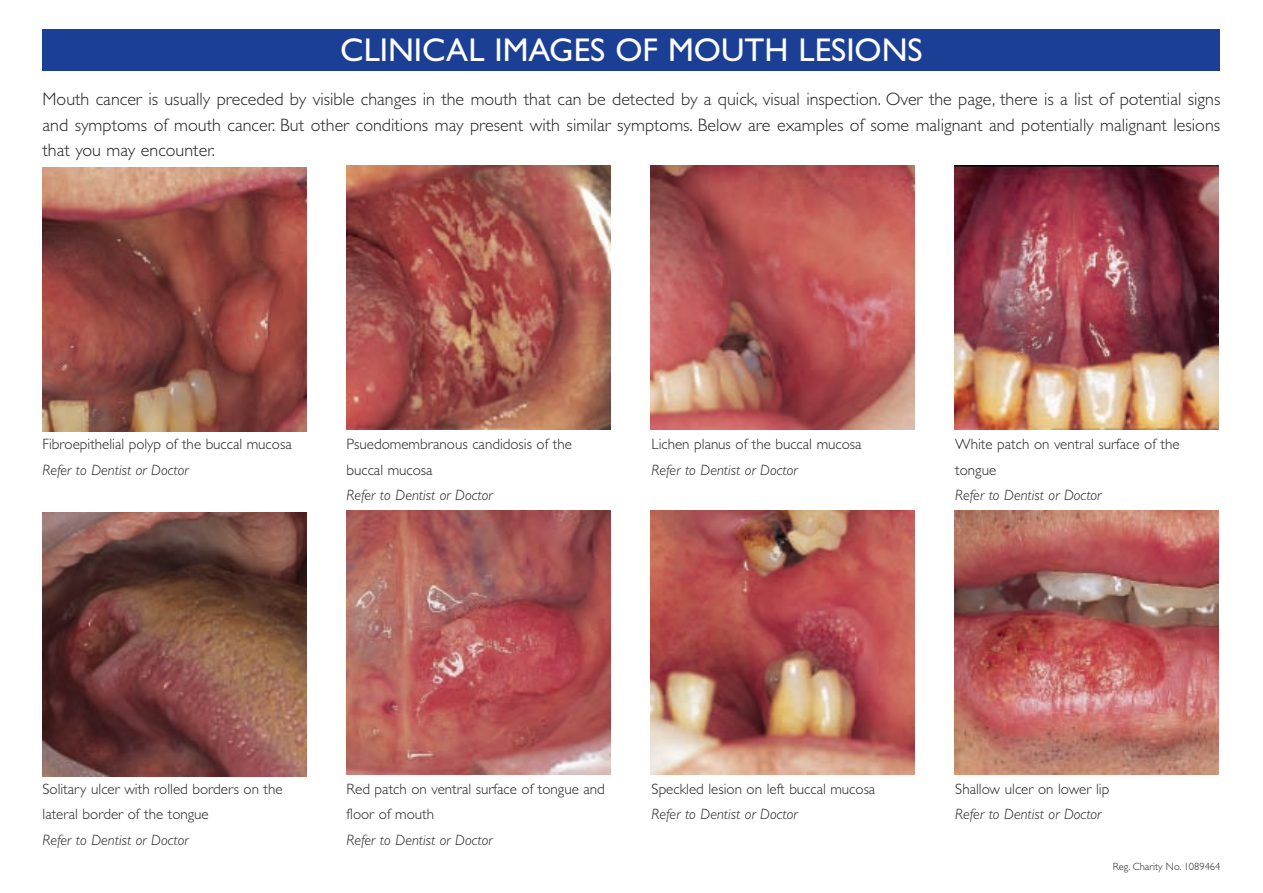
<style>
.page{position:relative;width:1263px;height:893px;background:#fff}
.page>*{position:absolute;margin:0;border:0;box-sizing:border-box;transform-origin:0 0}
.t1{font:33px "Gill Sans";color:#fff}
.t2{font:300 18px/25.5px "Gill Sans";color:#231f20;text-align:justify}
.t3{font:300 15px/25.5px "Gill Sans";color:#231f20}
.t4{font:italic 300 15px "Gill Sans";color:#231f20}
.t5{font:300 10.5px "Gill Sans";color:#231f20}
</style>
<div class="page">
<div style="left:43px;top:29px;width:1177px;height:41px;background:#1b3f94"></div>
<img style="left:43px;top:167px;width:263px;height:264px">
<img style="left:43px;top:512px;width:263px;height:264px">
<img style="left:347px;top:166px;width:263px;height:263px">
<img style="left:347px;top:511px;width:263px;height:263px">
<img style="left:651px;top:166px;width:263px;height:263px">
<img style="left:651px;top:511px;width:263px;height:263px">
<img style="left:955px;top:166px;width:263px;height:263px">
<img style="left:955px;top:511px;width:263px;height:263px">
<h1 class="t1" style="left:340px;top:30px;width:584px">CLINICAL IMAGES OF MOUTH LESIONS</h1>
<p class="t2" style="left:43px;top:86px;width:1179px">Mouth cancer is usually preceded by visible changes in the mouth that can be detected by a quick, visual inspection. Over the page, there is a list of potential signs and symptoms of mouth cancer. But other conditions may present with similar symptoms. Below are examples of some malignant and potentially malignant lesions that you may encounter.</p>
<p class="t3" style="left:43px;top:431px;width:251px">Fibroepithelial polyp of the buccal mucosa</p>
<p class="t4" style="left:43px;top:461px;width:148px">Refer to Dentist or Doctor</p>
<p class="t3" style="left:347px;top:431px;width:227px">Psuedomembranous candidosis of the buccal mucosa</p>
<p class="t4" style="left:347px;top:486px;width:148px">Refer to Dentist or Doctor</p>
<p class="t3" style="left:652px;top:431px;width:211px">Lichen planus of the buccal mucosa</p>
<p class="t4" style="left:652px;top:461px;width:148px">Refer to Dentist or Doctor</p>
<p class="t3" style="left:955px;top:431px;width:226px">White patch on ventral surface of the tongue</p>
<p class="t4" style="left:955px;top:486px;width:148px">Refer to Dentist or Doctor</p>
<p class="t3" style="left:43px;top:776px;width:242px">Solitary ulcer with rolled borders on the lateral border of the tongue</p>
<p class="t4" style="left:43px;top:831px;width:148px">Refer to Dentist or Doctor</p>
<p class="t3" style="left:347px;top:776px;width:260px">Red patch on ventral surface of tongue and floor of mouth</p>
<p class="t4" style="left:347px;top:831px;width:148px">Refer to Dentist or Doctor</p>
<p class="t3" style="left:652px;top:776px;width:225px">Speckled lesion on left buccal mucosa</p>
<p class="t4" style="left:652px;top:805px;width:148px">Refer to Dentist or Doctor</p>
<p class="t3" style="left:955px;top:776px;width:155px">Shallow ulcer on lower lip</p>
<p class="t4" style="left:955px;top:805px;width:148px">Refer to Dentist or Doctor</p>
<p class="t5" style="left:1113px;top:860px;width:109px">Reg. Charity No. 1089464</p>
</div>
